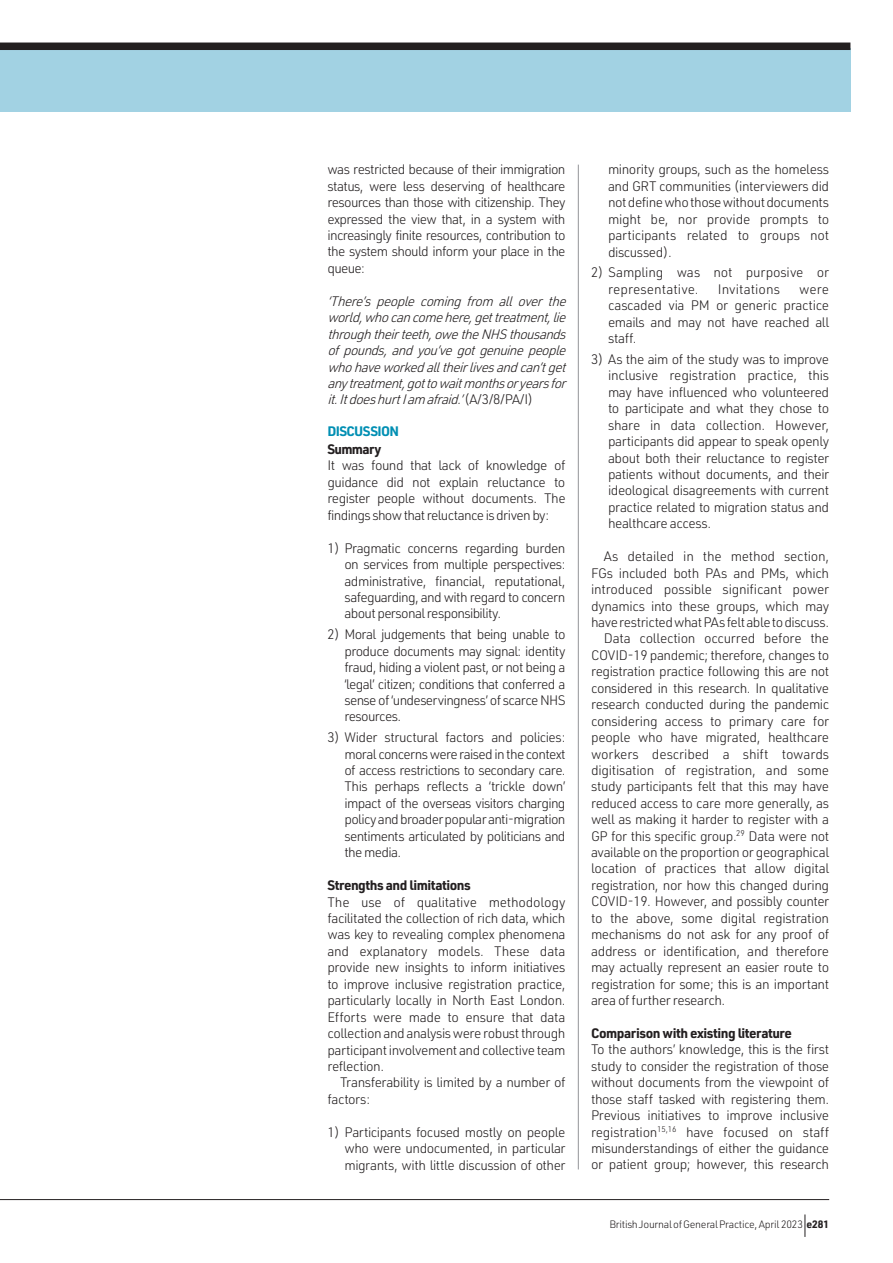
<style>
.page{position:relative;width:893px;height:1263px;background:#fff}
.page>*{position:absolute;margin:0;border:0;box-sizing:border-box;transform-origin:0 0}
.t1{font:300 13.5px/16.5px "URWDIN";letter-spacing:-.035em;color:#231f20;text-align:justify}
.t2{font:italic 300 13.5px/16.5px "URWDIN";color:#231f20;text-align:justify}
.t3{font:700 13.5px "URWDIN";letter-spacing:-.035em;color:#231f20}
.t4{font:300 13.5px/16.5px "URWDIN";letter-spacing:-.005em;color:#231f20}
.t5{font:300 13.5px "URWDIN";letter-spacing:-.015em;color:#231f20}
.t6{font:300 13.5px "URWDIN";color:#231f20}
.t7{font:700 13.5px "URWDIN";letter-spacing:-.05em;color:#008fb3}
.t8{font:300 10.5px "URWDIN";letter-spacing:-.025em;color:#231f20}
.s1{font-style:normal}
.s2{font-weight:700}
</style>
<div class="page">
<div style="left:0;top:48px;width:850px;height:64px;background:#a2d2e3"></div>
<div style="left:0;top:43px;width:850px;height:7px;background:#231f20"></div>
<hr style="left:578px;top:165px;width:1px;height:1004px;background:#939598">
<hr style="left:0;top:1199px;width:829px;height:1px;background:#231f20">
<svg style="left:805px;top:1214px;width:1px;height:23px"></svg>
<p class="t1" style="left:327px;top:161px;width:240px">was restricted because of their immigration status, were less deserving of healthcare resources than those with citizenship. They expressed the view that, in a system with increasingly finite resources, contribution to the system should inform your place in the queue:</p>
<p class="t2" style="left:327px;top:292px;width:244px">‘There’s people coming from all over the world,whocancomehere,gettreatment,lie throughtheirteeth,owetheNHSthousands ofpounds,andyou’vegotgenuinepeople whohaveworkedalltheirlivesandcan’tget anytreatment,gottowaitmonthsoryearsfor it.ItdoeshurtIam afraid.’<span class="s1">( A/ 3 / 8 / PA/ I )</span></p>
<p class="t7" style="left:327px;top:422px;width:73px">DISCUSSION</p>
<p class="t3" style="left:327px;top:440px;width:55px">Summary</p>
<p class="t1" style="left:327px;top:457px;width:240px">It was found that lack of knowledge of guidance did not explain reluctance to register people without documents. The findings show that reluctance is driven by:</p>
<p class="t1" style="left:344px;top:539px;width:223px;text-indent:-17px">1) Pragmatic concerns regarding burden on services from multiple perspectives: administrative, financial, reputational, safeguarding, and with regard to concern about personal responsibility.</p>
<p class="t1" style="left:344px;top:626px;width:223px;text-indent:-17px">2) Moral judgements that being unable to produce documents may signal: identity fraud, hiding a violent past, or not being a ‘legal’ citizen; conditions that conferred a sense of ‘undeservingness’ of scarce NHS resources.</p>
<p class="t1" style="left:344px;top:729px;width:223px;text-indent:-17px">3) Wider structural factors and policies: moral concerns were raised in the context of access restrictions to secondary care.<br>This perhaps reflects a ‘trickle down’ impact of the overseas visitors charging policy and broader popular anti-migration sentiments articulated by politicians and the media.</p>
<p class="t3" style="left:327px;top:876px;width:145px">Strengths and limitations</p>
<p class="t1" style="left:327px;top:893px;width:240px">The use of qualitative methodology facilitated the collection of rich data, which was key to revealing complex phenomena and explanatory models. These data provide new insights to inform initiatives to improve inclusive registration practice, particularly locally in North East London.<br>Efforts were made to ensure that data collection and analysis were robust through participant involvement and collective team reflection.</p>
<p class="t1" style="left:327px;top:1074px;width:240px;text-indent:13px">Transferability is limited by a number of factors:</p>
<p class="t1" style="left:344px;top:1123px;width:223px;text-indent:-17px">1) Participants focused mostly on people who were undocumented, in particular migrants, with little discussion of other</p>
<p class="t1" style="left:608px;top:161px;width:223px">minority groups, such as the homeless and GRT communities (interviewers did not define who those without documents might be, nor provide prompts to participants related to groups not discussed).</p>
<p class="t4" style="left:608px;top:264px;width:222px;text-indent:-17px">2) Sampling was not purposive or representative.</p>
<p class="t6" style="left:718px;top:280px;width:64px">Invitations</p>
<p class="t1" style="left:608px;top:280px;width:223px;text-indent:191px">were cascaded via PM or generic practice emails and may not have reached all staff.</p>
<p class="t1" style="left:608px;top:350px;width:223px;text-indent:-17px">3) As the aim of the study was to improve inclusive registration practice, this may have influenced who volunteered to participate and what they chose to share in data collection. However, participants did appear to speak openly about both their reluctance to register patients without documents, and their ideological disagreements with current practice related to migration status and healthcare access.</p>
<p class="t1" style="left:604px;top:548px;width:227px">As detailed in the method section,</p>
<p class="t1" style="left:591px;top:564px;width:240px">FGs included both PAs and PMs, which</p>
<p class="t1" style="left:591px;top:581px;width:240px">introduced possible significant power</p>
<p class="t1" style="left:591px;top:597px;width:240px">dynamics into these groups, which may</p>
<p class="t1" style="left:591px;top:613px;width:240px">have restricted what PAs felt able to discuss.</p>
<p class="t1" style="left:604px;top:630px;width:227px">Data collection occurred before the</p>
<p class="t1" style="left:591px;top:646px;width:240px">COVID-19 pandemic; therefore, changes to</p>
<p class="t1" style="left:591px;top:663px;width:240px">registration practice following this are not</p>
<p class="t1" style="left:591px;top:679px;width:240px">considered in this research. In qualitative</p>
<p class="t1" style="left:591px;top:696px;width:240px">research conducted during the pandemic</p>
<p class="t1" style="left:591px;top:712px;width:240px">considering access to primary care for</p>
<p class="t1" style="left:591px;top:729px;width:240px">people who have migrated, healthcare</p>
<p class="t5" style="left:591px;top:745px;width:240px">workers described a shift towards</p>
<p class="t1" style="left:591px;top:761px;width:240px">digitisation of registration, and some</p>
<p class="t1" style="left:591px;top:778px;width:240px">study participants felt that this may have</p>
<p class="t1" style="left:591px;top:794px;width:240px">reduced access to care more generally, as</p>
<p class="t1" style="left:591px;top:811px;width:240px">well as making it harder to register with a</p>
<p class="t1" style="left:591px;top:827px;width:240px">GP for this specific group.<sup>29</sup> Data were not</p>
<p class="t1" style="left:591px;top:843px;width:240px">available on the proportion or geographical</p>
<p class="t1" style="left:591px;top:860px;width:240px">location of practices that allow digital</p>
<p class="t1" style="left:591px;top:876px;width:240px">registration, nor how this changed during</p>
<p class="t1" style="left:591px;top:893px;width:240px">COVID-19. However, and possibly counter</p>
<p class="t1" style="left:591px;top:909px;width:240px">to the above, some digital registration</p>
<p class="t1" style="left:591px;top:926px;width:240px">mechanisms do not ask for any proof of</p>
<p class="t1" style="left:591px;top:942px;width:240px">address or identification, and therefore</p>
<p class="t1" style="left:591px;top:959px;width:240px">may actually represent an easier route to</p>
<p class="t1" style="left:591px;top:975px;width:240px">registration for some; this is an important</p>
<p class="t1" style="left:591px;top:991px;width:136px">area of further research.</p>
<p class="t3" style="left:591px;top:1024px;width:202px">Comparison with existing literature</p>
<p class="t1" style="left:591px;top:1041px;width:240px">To the authors’ knowledge, this is the first study to consider the registration of those without documents from the viewpoint of those staff tasked with registering them.<br>Previous initiatives to improve inclusive registration<sup>15,16</sup> have focused on staff misunderstandings of either the guidance or patient group; however, this research</p>
<p class="t8" style="left:609px;top:1217px;width:221px">BritishJournalofGeneralPractice, April 2023 <span class="s2">e281</span></p>
</div>
